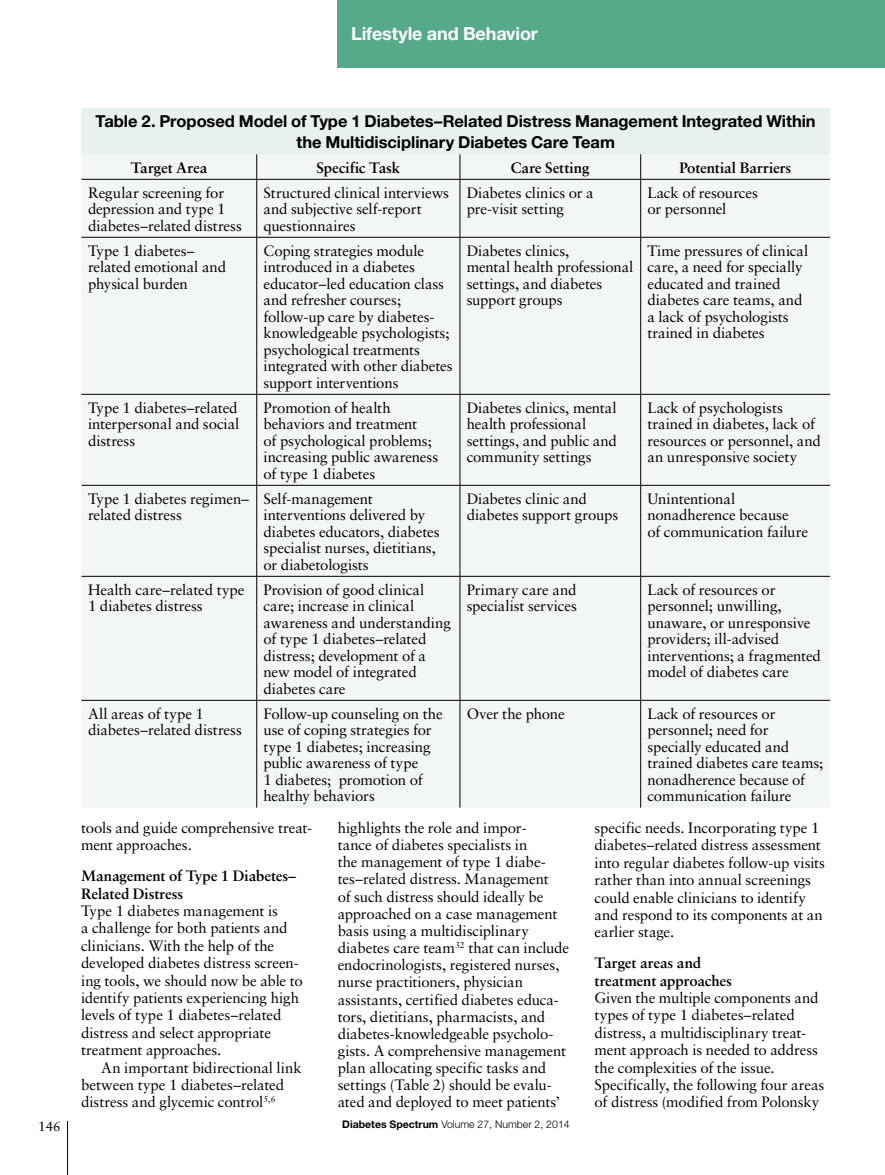
<style>
.page{position:relative;width:885px;height:1175px;background:#fff}
.page>*{position:absolute;margin:0;border:0;box-sizing:border-box;transform-origin:0 0}
.t1{font:700 18px "Helvetica Neue LT Std";letter-spacing:-.005em;color:#fff}
.t2{font:700 16.5px/21px "Helvetica Neue LT Std";letter-spacing:-.005em;color:#000;text-align:center}
.t3{font:15px/16.5px "Sabon LT Std";letter-spacing:-.005em;color:#000}
.t4{font:700 15px/17.4px "Sabon LT Std";letter-spacing:-.005em;color:#000}
.t5{font:13.5px "Sabon LT Std";color:#000}
.t6{font:300 10.5px "Helvetica Neue LT Std";color:#000}
.s1{font-weight:700}
</style>
<div class="page">
<hr style="left:67px;top:1120px;width:1px;height:54px;background:#000">
<div style="left:338px;top:0;width:546px;height:68px;background:#56aa89"></div>
<div style="left:81px;top:108px;width:748px;height:46px;background:#e8f1ec"></div>
<div style="left:81px;top:154px;width:748px;height:653px;background:#f2f7f4"></div>
<svg style="left:256px;top:154px;width:1px;height:25px"></svg>
<svg style="left:459px;top:154px;width:1px;height:25px"></svg>
<svg style="left:640px;top:154px;width:1px;height:25px"></svg>
<hr style="left:81px;top:179px;width:175px;height:1px;background:#000">
<hr style="left:256px;top:179px;width:204px;height:1px;background:#000">
<hr style="left:256px;top:179px;width:1px;height:58px;background:#000">
<hr style="left:460px;top:179px;width:180px;height:1px;background:#000">
<hr style="left:459px;top:179px;width:1px;height:58px;background:#000">
<hr style="left:640px;top:179px;width:189px;height:1px;background:#000">
<hr style="left:640px;top:179px;width:1px;height:58px;background:#000">
<hr style="left:81px;top:237px;width:175px;height:1px;background:#000">
<hr style="left:256px;top:237px;width:204px;height:1px;background:#000">
<hr style="left:256px;top:237px;width:1px;height:157px;background:#000">
<hr style="left:460px;top:237px;width:180px;height:1px;background:#000">
<hr style="left:459px;top:237px;width:1px;height:157px;background:#000">
<hr style="left:640px;top:237px;width:189px;height:1px;background:#000">
<hr style="left:640px;top:237px;width:1px;height:157px;background:#000">
<hr style="left:81px;top:394px;width:175px;height:1px;background:#000">
<hr style="left:256px;top:394px;width:204px;height:1px;background:#000">
<hr style="left:256px;top:394px;width:1px;height:91px;background:#000">
<hr style="left:460px;top:394px;width:180px;height:1px;background:#000">
<hr style="left:459px;top:394px;width:1px;height:91px;background:#000">
<hr style="left:640px;top:394px;width:189px;height:1px;background:#000">
<hr style="left:640px;top:394px;width:1px;height:91px;background:#000">
<hr style="left:81px;top:485px;width:175px;height:1px;background:#000">
<hr style="left:256px;top:485px;width:204px;height:1px;background:#000">
<hr style="left:256px;top:485px;width:1px;height:91px;background:#000">
<hr style="left:460px;top:485px;width:180px;height:1px;background:#000">
<hr style="left:459px;top:485px;width:1px;height:91px;background:#000">
<hr style="left:640px;top:485px;width:189px;height:1px;background:#000">
<hr style="left:640px;top:485px;width:1px;height:91px;background:#000">
<hr style="left:81px;top:576px;width:175px;height:1px;background:#000">
<hr style="left:256px;top:576px;width:204px;height:1px;background:#000">
<hr style="left:256px;top:576px;width:1px;height:124px;background:#000">
<hr style="left:460px;top:576px;width:180px;height:1px;background:#000">
<hr style="left:459px;top:576px;width:1px;height:124px;background:#000">
<hr style="left:640px;top:576px;width:189px;height:1px;background:#000">
<hr style="left:640px;top:576px;width:1px;height:124px;background:#000">
<hr style="left:81px;top:700px;width:175px;height:1px;background:#000">
<hr style="left:256px;top:700px;width:204px;height:1px;background:#000">
<hr style="left:256px;top:700px;width:1px;height:107px;background:#000">
<hr style="left:460px;top:700px;width:180px;height:1px;background:#000">
<hr style="left:459px;top:700px;width:1px;height:107px;background:#000">
<hr style="left:640px;top:700px;width:189px;height:1px;background:#000">
<hr style="left:640px;top:700px;width:1px;height:107px;background:#000">
<p class="t1" style="left:351px;top:23px;width:188px">Lifestyle and Behavior</p>
<p class="t2" style="left:96px;top:110px;width:721px">Table 2. Proposed Model of Type 1 Diabetes–Related Distress Management Integrated Within the Multidisciplinary Diabetes Care Team</p>
<p class="t4" style="left:131px;top:158px;width:78px">Target Area</p>
<p class="t4" style="left:316px;top:158px;width:85px">Specific Task</p>
<p class="t4" style="left:510px;top:158px;width:80px">Care Setting</p>
<p class="t4" style="left:679px;top:158px;width:113px">Potential Barriers</p>
<p class="t3" style="left:88px;top:184px;width:155px">Regular screening for depression and type 1 diabetes–related distress</p>
<p class="t3" style="left:263px;top:184px;width:187px">Structured clinical interviews and subjective self-report questionnaires</p>
<p class="t3" style="left:466px;top:184px;width:128px">Diabetes clinics or a pre-visit setting</p>
<p class="t3" style="left:647px;top:184px;width:112px">Lack of resources or personnel</p>
<p class="t3" style="left:88px;top:242px;width:139px">Type 1 diabetes– related emotional and physical burden</p>
<p class="t3" style="left:263px;top:242px;width:191px">Coping strategies module introduced in a diabetes educator–led education class and refresher courses; follow-up care by diabetes&shy;knowledgeable psychologists; psychological treatments integrated with other diabetes support interventions</p>
<p class="t3" style="left:466px;top:242px;width:168px">Diabetes clinics,<br>mental health professional settings, and diabetes support groups</p>
<p class="t3" style="left:647px;top:242px;width:162px">Time pressures of clinical care, a need for specially educated and trained diabetes care teams, and a lack of psychologists trained in diabetes</p>
<p class="t3" style="left:88px;top:399px;width:153px">Type 1 diabetes–related interpersonal and social distress</p>
<p class="t3" style="left:263px;top:399px;width:176px">Promotion of health behaviors and treatment<br>of psychological problems; increasing public awareness of type 1 diabetes</p>
<p class="t3" style="left:466px;top:399px;width:152px">Diabetes clinics, mental health professional settings, and public and community settings</p>
<p class="t3" style="left:647px;top:399px;width:175px">Lack of psychologists trained in diabetes, lack of resources or personnel, and an unresponsive society</p>
<p class="t3" style="left:88px;top:490px;width:162px">Type 1 diabetes regimen– related distress</p>
<p class="t3" style="left:263px;top:490px;width:178px">Self-management interventions delivered by diabetes educators, diabetes specialist nurses, dietitians, or diabetologists</p>
<p class="t3" style="left:466px;top:490px;width:153px">Diabetes clinic and diabetes support groups</p>
<p class="t3" style="left:647px;top:490px;width:162px">Unintentional nonadherence because<br>of communication failure</p>
<p class="t3" style="left:88px;top:581px;width:158px">Health care–related type<br>1 diabetes distress</p>
<p class="t3" style="left:263px;top:581px;width:189px">Provision of good clinical care; increase in clinical awareness and understanding of type 1 diabetes–related distress; development of a new model of integrated diabetes care</p>
<p class="t3" style="left:466px;top:581px;width:112px">Primary care and specialist services</p>
<p class="t3" style="left:647px;top:581px;width:175px">Lack of resources or personnel; unwilling, unaware, or unresponsive providers; ill-advised interventions; a fragmented model of diabetes care</p>
<p class="t3" style="left:88px;top:705px;width:155px">All areas of type 1 diabetes–related distress</p>
<p class="t3" style="left:263px;top:705px;width:181px">Follow-up counseling on the use of coping strategies for type 1 diabetes; increasing public awareness of type<br>1 diabetes; promotion of healthy behaviors</p>
<p class="t3" style="left:466px;top:705px;width:99px">Over the phone</p>
<p class="t3" style="left:647px;top:705px;width:177px">Lack of resources or personnel; need for specially educated and trained diabetes care teams; nonadherence because of communication failure</p>
<p class="t3" style="left:81px;top:819px;width:232px;line-height:17.4px">tools and guide comprehensive treat&shy;ment approaches.</p>
<p class="t4" style="left:81px;top:867px;width:216px">Management of Type 1 Diabetes–<br>Related Distress</p>
<p class="t3" style="left:81px;top:902px;width:223px;line-height:17.4px">Type 1 diabetes management is<br>a challenge for both patients and clinicians. With the help of the developed diabetes distress screen&shy;ing tools, we should now be able to identify patients experiencing high levels of type 1 diabetes–related distress and select appropriate treatment approaches.</p>
<p class="t3" style="left:81px;top:1058px;width:222px;line-height:17.4px;text-indent:20px">An important bidirectional link between type 1 diabetes–related distress and glycemic control<sup>5,6</sup></p>
<p class="t3" style="left:337px;top:819px;width:233px;line-height:17.1px">highlights the role and impor-<br>tance of diabetes specialists in<br>the management of type 1 diabe&shy;tes–related distress. Management<br>of such distress should ideally be approached on a case management basis using a multidisciplinary diabetes care team<sup>32</sup> that can include endocrinologists, registered nurses, nurse practitioners, physician assistants, certified diabetes educa&shy;tors, dietitians, pharmacists, and diabetes-knowledgeable psycholo&shy;gists. A comprehensive management plan allocating specific tasks and settings (Table 2) should be evalu&shy;ated and deployed to meet patients’</p>
<p class="t3" style="left:594px;top:819px;width:232px;line-height:17.4px">specific needs. Incorporating type 1 diabetes–related distress assessment into regular diabetes follow-up visits rather than into annual screenings could enable clinicians to identify and respond to its components at an earlier stage.</p>
<p class="t4" style="left:594px;top:954px;width:139px">Target areas and treatment approaches</p>
<p class="t3" style="left:594px;top:989px;width:231px;line-height:17.4px">Given the multiple components and types of type 1 diabetes–related distress, a multidisciplinary treat&shy;ment approach is needed to address the complexities of the issue.<br>Specifically, the following four areas of distress (modified from Polonsky</p>
<p class="t5" style="left:38px;top:1118px;width:24px">146</p>
<p class="t6" style="left:342px;top:1118px;width:229px"><span class="s1">Diabetes Spectrum</span> Volume 27, Number 2, 2014</p>
</div>
